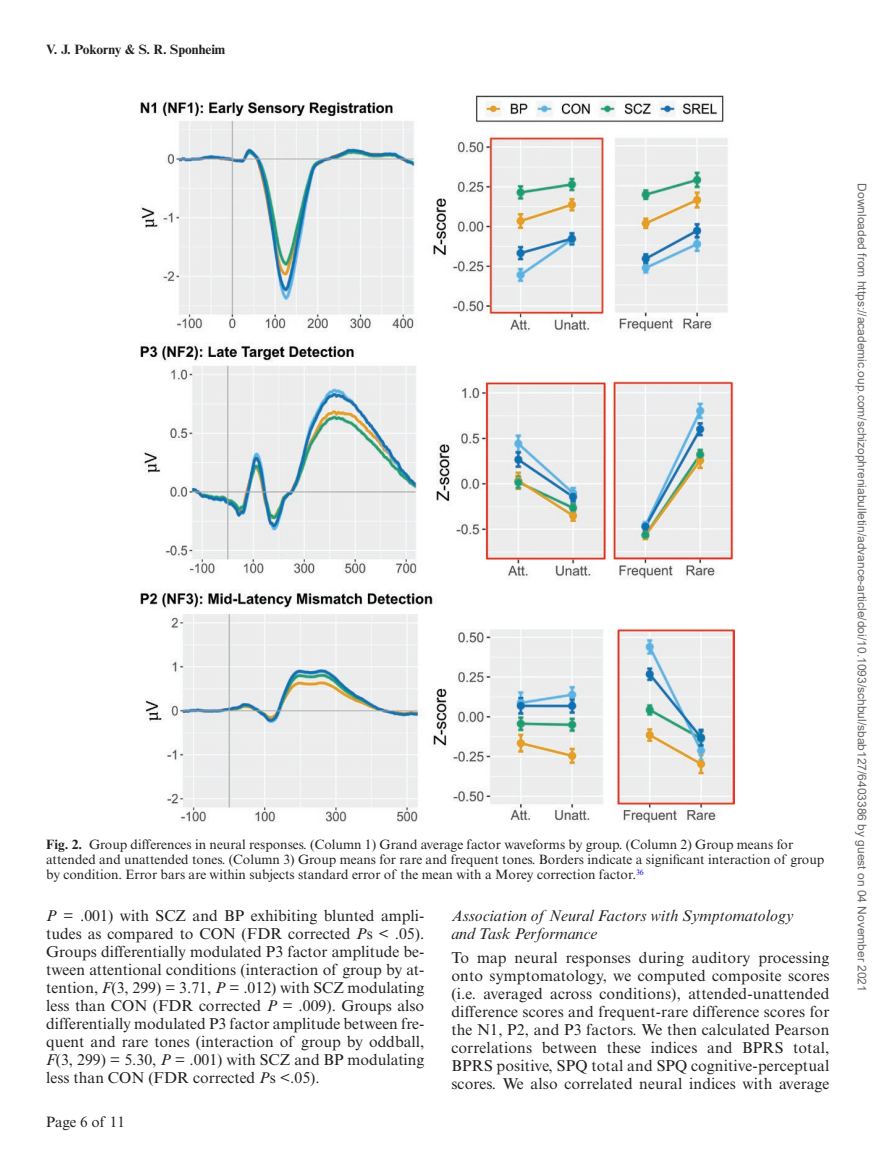
<style>
.page{position:relative;width:891px;height:1175px;background:#fff}
.page>*{position:absolute;margin:0;border:0;box-sizing:border-box;transform-origin:0 0}
.t1{font:15.75px/18px "Times New Roman MT Std";color:#231f20;text-align:justify}
.t2{font:italic 15.75px/18px "Times New Roman MT Std";color:#231f20}
.t3{font:15px "Times New Roman MT Std";color:#231f20}
.t4{font:13.5px/15px "Times New Roman MT Std";color:#231f20}
.t5{font:700 13.5px "Times New Roman MT Std";color:#231f20}
.t6{font:12px "Arial";color:#666}
.s1{font-weight:700}
.s2{font-style:italic}
</style>
<div class="page">
<img style="left:141px;top:95px;width:594px;height:727px">
<p class="t5" style="left:46px;top:41px;width:181px">V. J. Pokorny &amp; S. R. Sponheim</p>
<p class="t4" style="left:46px;top:837px;width:779px"><span class="s1">Fig. 2.</span> Group differences in neural responses. (Column 1) Grand average factor waveforms by group. (Column 2) Group means for attended and unattended tones. (Column 3) Group means for rare and frequent tones. Borders indicate a significant interaction of group by condition. Error bars are within subjects standard error of the mean with a Morey correction factor.<sup>36</sup></p>
<p class="t1" style="left:46px;top:906px;width:380px"><span class="s2">P</span> = .001) with SCZ and BP exhibiting blunted ampli&shy;tudes as compared to CON (FDR corrected <span class="s2">P</span>s &lt; .05).<br>Groups differentially modulated P3 factor amplitude be&shy;tween attentional conditions (interaction of group by at&shy;tention, <span class="s2">F</span>(3, 299) = 3.71, <span class="s2">P</span> = .012) with SCZ modulating less than CON (FDR corrected <span class="s2">P</span> = .009). Groups also differentially modulated P3 factor amplitude between fre&shy;quent and rare tones (interaction of group by oddball, <span class="s2">F</span>(3, 299) = 5.30, <span class="s2">P</span> = .001) with SCZ and BP modulating less than CON (FDR corrected <span class="s2">P</span>s &lt;.05).</p>
<p class="t2" style="left:451px;top:906px;width:344px">Association of Neural Factors with Symptomatology and Task Performance</p>
<p class="t1" style="left:451px;top:948px;width:380px">To map neural responses during auditory processing onto symptomatology, we computed composite scores (i.e. averaged across conditions), attended-unattended difference scores and frequent-rare difference scores for the N1, P2, and P3 factors. We then calculated Pearson correlations between these indices and BPRS total, BPRS positive, SPQ total and SPQ cognitive-perceptual scores. We also correlated neural indices with average</p>
<p class="t3" style="left:46px;top:1113px;width:80px">Page 6 of 11</p>
<p class="t6" style="left:866px;top:183px;width:810px;rotate:90deg">Downloaded from https://academic.oup.com/schizophreniabulletin/advance-article/doi/10.1093/schbul/sbab127/6403386 by guest on 04 November 2021</p>
</div>
